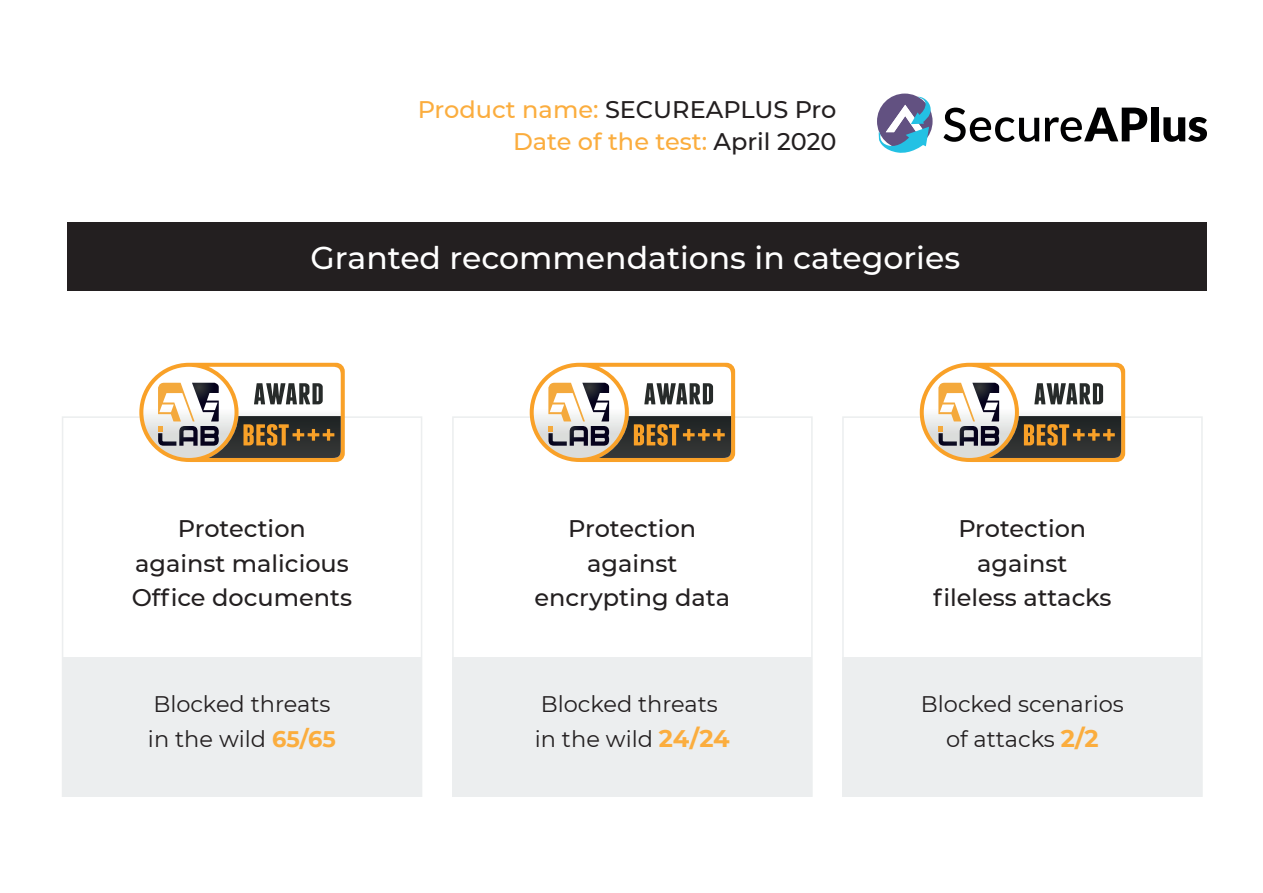
<style>
.page{position:relative;width:1263px;height:893px;background:#fff}
.page>*{position:absolute;margin:0;border:0;box-sizing:border-box;transform-origin:0 0}
.t1{font:500 31.5px "Montserrat";color:#fff}
.t2{font:500 24px/34.5px "Montserrat";color:#231f20;text-align:center}
.t3{font:500 24px/31.5px "Montserrat";color:#fbad3e;text-align:right}
.t4{font:22.5px/34.5px "Montserrat";color:#231f20}
.s1{color:#231f20}
.s2{font-weight:700;color:#fbad3e}
.s3{font-weight:700;font-size:24px;color:#fbad3e}
</style>
<div class="page">
<div style="left:68px;top:223px;width:1139px;height:68px;background:#231f20"></div>
<svg style="left:139px;top:363px;width:206px;height:99px"></svg>
<div style="left:63px;top:657px;width:359px;height:140px;background:#eceeef"></div>
<div style="left:453px;top:657px;width:359px;height:140px;background:#eceeef"></div>
<div style="left:843px;top:657px;width:359px;height:140px;background:#eceeef"></div>
<svg style="left:877px;top:94px;width:55px;height:59px"></svg>
<svg style="left:943px;top:108px;width:96px;height:34px"></svg>
<svg style="left:1045px;top:108px;width:102px;height:34px"></svg>
<div style="left:1151px;top:107px;width:7px;height:34px;background:#000001"></div>
<svg style="left:1163px;top:117px;width:44px;height:25px"></svg>
<svg style="left:530px;top:363px;width:205px;height:99px"></svg>
<svg style="left:920px;top:363px;width:205px;height:99px"></svg>
<p class="t3" style="left:418px;top:93px;width:420px">Product name: <span class="s1">SECUREAPLUS Pro<br></span>Date of the test: <span class="s1">April 2020</span></p>
<h1 class="t1" style="left:311px;top:235px;width:651px">Granted recommendations in categories</h1>
<p class="t2" style="left:132px;top:511px;width:222px">Protection against malicious<br>Office documents</p>
<p class="t2" style="left:534px;top:511px;width:197px">Protection against encrypting data</p>
<p class="t2" style="left:933px;top:511px;width:180px">Protection against fileless attacks</p>
<p class="t4" style="left:148px;top:686px;width:189px">Blocked threats in the wild <span class="s2">65/65</span></p>
<p class="t4" style="left:535px;top:686px;width:196px">Blocked threats in the wild <span class="s3">24/24</span></p>
<p class="t4" style="left:921px;top:686px;width:204px;text-align:center">Blocked scenarios of attacks <span class="s3">2/2</span></p>
</div>
